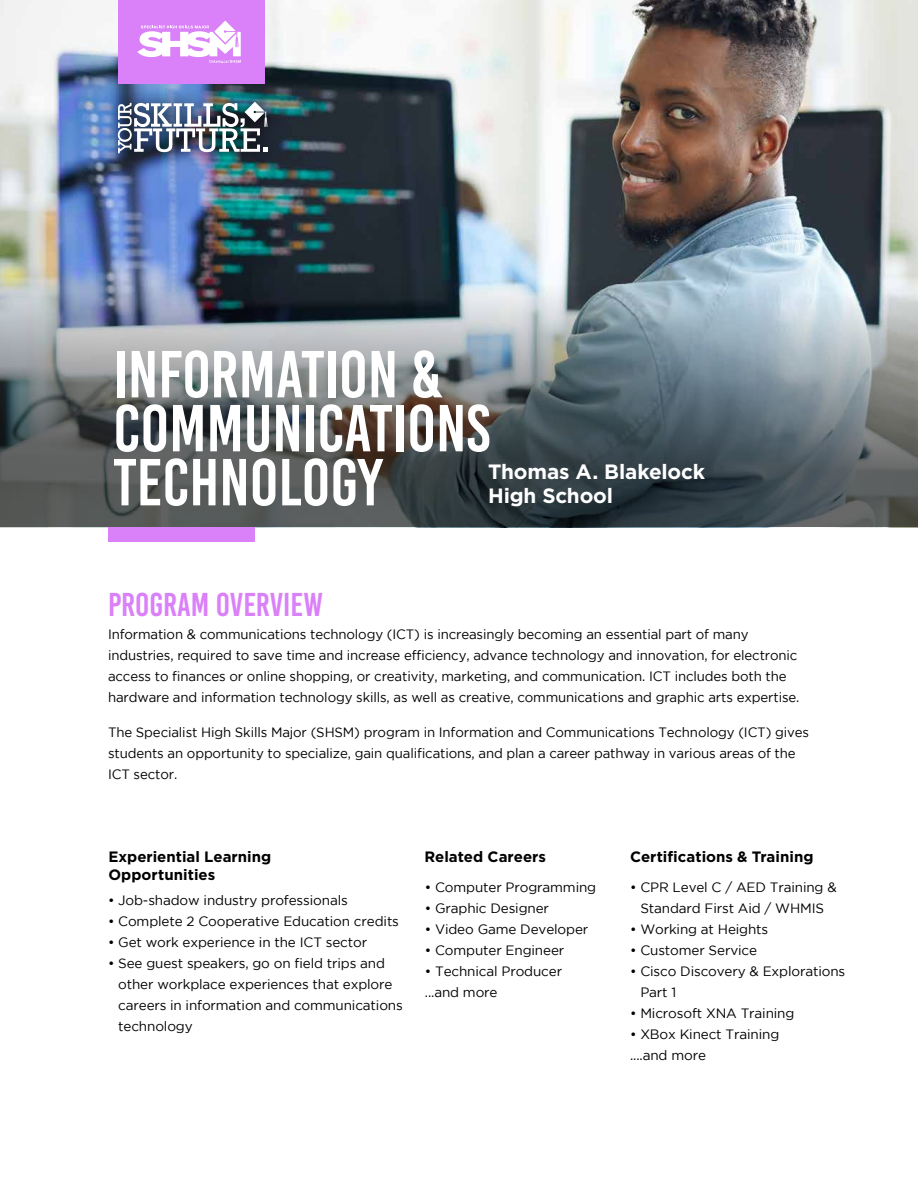
<style>
.page{position:relative;width:918px;height:1188px;background:#fff}
.page>*{position:absolute;margin:0;border:0;box-sizing:border-box;transform-origin:0 0}
.t1{font:66.3px/54px "Bebas Kai";color:#fff}
.t2{font:33px "Bebas Kai";color:#da80f8}
.t3{font:700 20.7px/24.2px "Gotham";letter-spacing:-.01em;color:#fff}
.t4{font:700 15px/18px "Gotham";color:#000}
.t5{font:13.5px/21px "Gotham";letter-spacing:-.01em;color:#000}
</style>
<div class="page">
<img style="left:0;top:0;width:918px;height:527px">
<div style="left:108px;top:527px;width:147px;height:14px;background:#da80f8"></div>
<div style="left:118px;top:0;width:147px;height:83px;background:#da80f8"></div>
<svg style="left:137px;top:21px;width:104px;height:42px"></svg>
<img style="left:104px;top:89px;width:179px;height:79px">
<img style="left:118px;top:102px;width:150px;height:51px">
<h1 class="t1" style="left:113px;top:348px;width:378px">INFORMATION &amp;<br>COMMUNICATIONS<br>TECHNOLOGY</h1>
<h3 class="t3" style="left:488px;top:460px;width:218px">Thomas A. Blakelock<br>High School</h3>
<h2 class="t2" style="left:108px;top:587px;width:216px">PROGRAM OVERVIEW</h2>
<p class="t5" style="left:108px;top:624px;width:693px">Information &amp; communications technology (ICT) is increasingly becoming an essential part of many industries, required to save time and increase efficiency, advance technology and innovation, for electronic access to finances or online shopping, or creativity, marketing, and communication. ICT includes both the hardware and information technology skills, as well as creative, communications and graphic arts expertise.</p>
<p class="t5" style="left:108px;top:721px;width:703px">The Specialist High Skills Major (SHSM) program in Information and Communications Technology (ICT) gives students an opportunity to specialize, gain qualifications, and plan a career pathway in various areas of the<br>ICT sector.</p>
<p class="t4" style="left:108px;top:848px;width:164px">Experiential Learning<br>Opportunities</p>
<p class="t4" style="left:424px;top:848px;width:123px">Related Careers</p>
<p class="t4" style="left:630px;top:848px;width:185px">Certifications &amp; Training</p>
<p class="t5" style="left:630px;top:876px;width:208px;text-align:center">• CPR Level C / AED Training &amp;<br>Standard First Aid / WHMIS</p>
<p class="t5" style="left:630px;top:918px;width:140px">• Working at Heights</p>
<p class="t5" style="left:630px;top:939px;width:129px">• Customer Service</p>
<p class="t5" style="left:640px;top:960px;width:206px;text-indent:-10px">• Cisco Discovery &amp; Explorations<br>Part 1</p>
<p class="t5" style="left:630px;top:1002px;width:166px">• Microsoft XNA Training</p>
<p class="t5" style="left:630px;top:1023px;width:151px">• XBox Kinect Training ....and more</p>
<p class="t5" style="left:425px;top:876px;width:173px">• Computer Programming</p>
<p class="t5" style="left:425px;top:897px;width:126px">• Graphic Designer</p>
<p class="t5" style="left:425px;top:918px;width:165px">• Video Game Developer</p>
<p class="t5" style="left:425px;top:939px;width:141px">• Computer Engineer</p>
<p class="t5" style="left:425px;top:960px;width:139px">• Technical Producer ...and more</p>
<p class="t5" style="left:108px;top:889px;width:241px">• Job-shadow industry professionals</p>
<p class="t5" style="left:108px;top:910px;width:293px">• Complete 2 Cooperative Education credits</p>
<p class="t5" style="left:108px;top:931px;width:261px">• Get work experience in the ICT sector</p>
<p class="t5" style="left:118px;top:952px;width:286px;text-indent:-10px">• See guest speakers, go on field trips and other workplace experiences that explore careers in information and communications technology</p>
</div>
